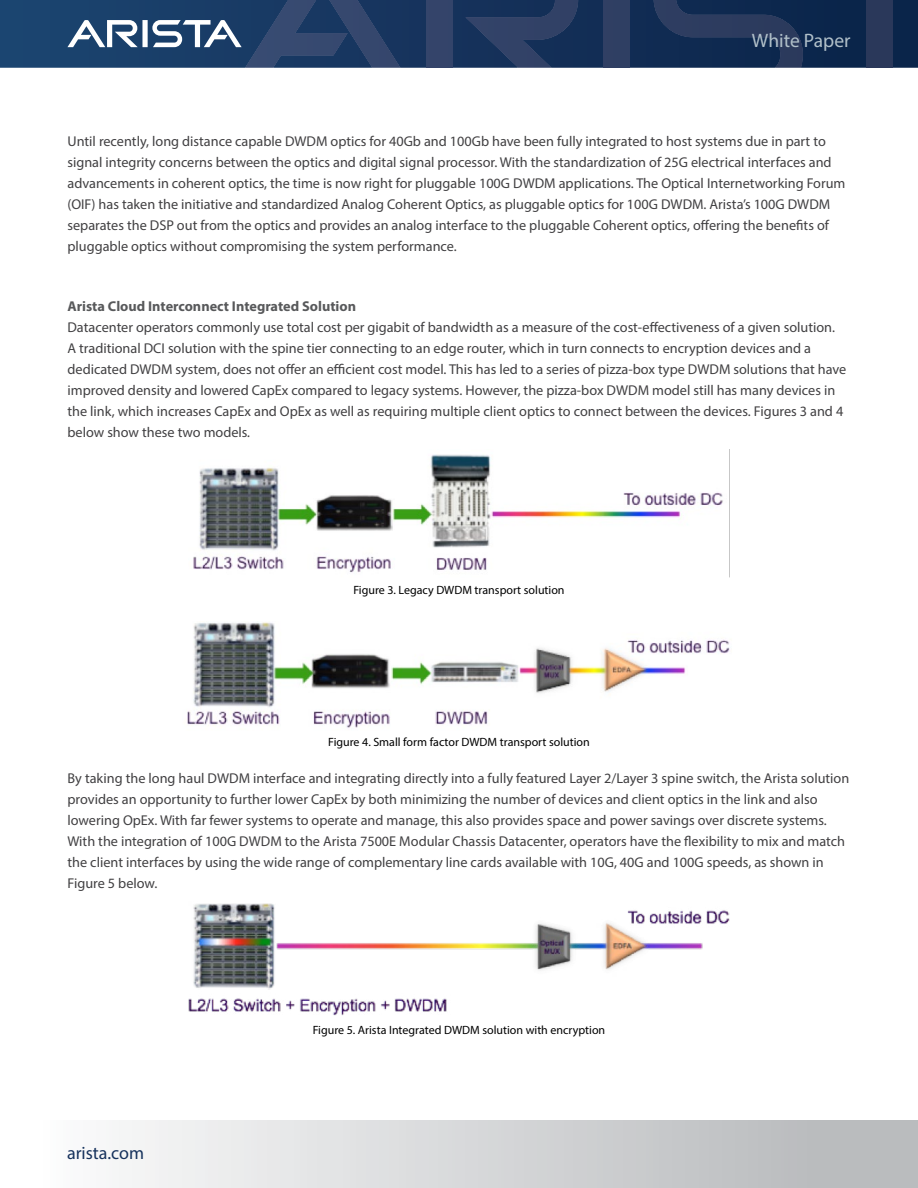
<style>
.page{position:relative;width:918px;height:1188px;background:#fff}
.page>*{position:absolute;margin:0;border:0;box-sizing:border-box;transform-origin:0 0}
.t1{font:19.5px "Myriad Pro";color:#b1c0c9}
.t2{font:18px "Myriad Pro";color:#16325c}
.t3{font:14.25px/21px "Myriad Pro";color:#414042}
.t4{font:700 14.25px "Myriad Pro";color:#58595b}
.t5{font:12px "Myriad Pro";color:#000}
.s1{font-style:italic}
</style>
<div class="page">
<svg style="left:0;top:0;width:918px;height:68px;background:#13325a"></svg>
<div style="left:426px;top:0;width:26px;height:68px;background:#34446a"></div>
<svg style="left:465px;top:0;width:113px;height:68px;background:#22385f"></svg>
<svg style="left:67px;top:0;width:333px;height:68px;background:#334f75"></svg>
<div style="left:604px;top:0;width:26px;height:68px;background:#2f3f63"></div>
<svg style="left:654px;top:0;width:149px;height:68px;background:#1a3156"></svg>
<div style="left:867px;top:0;width:26px;height:68px;background:#2a385a"></div>
<div style="left:0;top:1120px;width:918px;height:68px;background:linear-gradient(to right,#fff,#b3b5b7)"></div>
<img style="left:193px;top:449px;width:537px;height:129px">
<img style="left:187px;top:622px;width:543px;height:106px">
<img style="left:188px;top:903px;width:542px;height:113px">
<h1 class="t1" style="left:752px;top:29px;width:100px">White Paper</h1>
<p class="t3" style="left:68px;top:130px;width:780px">Until recently, long distance capable DWDM optics for 40Gb and 100Gb have been fully integrated to host systems due in part to signal integrity concerns between the optics and digital signal processor. With the standardization of 25G electrical interfaces and advancements in coherent optics, the time is now right for pluggable 100G DWDM applications. The Optical Internetworking Forum (OIF) has taken the initiative and standardized Analog Coherent Optics, as pluggable optics for 100G DWDM. Arista’s 100G DWDM separates the DSP out from the optics and provides an analog interface to the pluggable Coherent optics, offering the benefits of pluggable optics without compromising the system performance.</p>
<p class="t4" style="left:68px;top:297px;width:290px">Arista Cloud Interconnect Integrated Solution</p>
<p class="t3" style="left:68px;top:317px;width:780px">Datacenter operators commonly use total cost per gigabit of bandwidth as a measure of the cost-effectiveness of a given solution.<br>A traditional DCI solution with the spine tier connecting to an edge router, which in turn connects to encryption devices and a dedicated DWDM system, does not offer an efficient cost model. This has led to a series of pizza-box type DWDM solutions that have improved density and lowered CapEx compared to legacy systems. However, the pizza-box DWDM model still has many devices in the link, which increases CapEx and OpEx as well as requiring multiple client optics to connect between the devices. Figures 3 and 4 below show these two models<span class="s1">.</span></p>
<p class="t5" style="left:353px;top:583px;width:213px">Figure 3. Legacy DWDM transport solution</p>
<p class="t5" style="left:328px;top:734px;width:263px">Figure 4. Small form factor DWDM transport solution</p>
<p class="t3" style="left:68px;top:767px;width:783px">By taking the long haul DWDM interface and integrating directly into a fully featured Layer 2/Layer 3 spine switch, the Arista solution provides an opportunity to further lower CapEx by both minimizing the number of devices and client optics in the link and also lowering OpEx. With far fewer systems to operate and manage, this also provides space and power savings over discrete systems.<br>With the integration of 100G DWDM to the Arista 7500E Modular Chassis Datacenter, operators have the flexibility to mix and match the client interfaces by using the wide range of complementary line cards available with 10G, 40G and 100G speeds, as shown in Figure 5 below.</p>
<p class="t2" style="left:67px;top:1142px;width:79px">arista.com</p>
<p class="t5" style="left:313px;top:1022px;width:294px">Figure 5. Arista Integrated DWDM solution with encryption</p>
</div>
